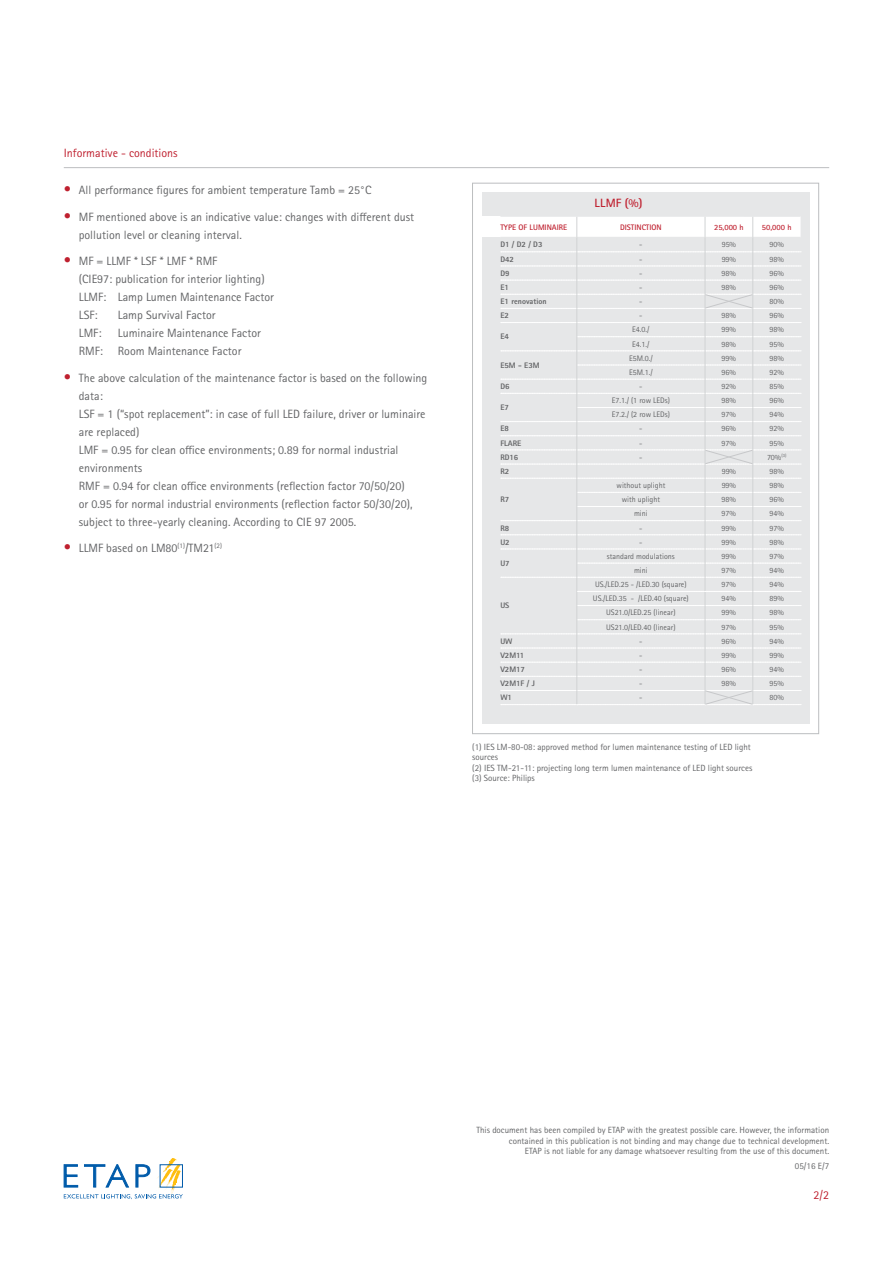
<style>
.page{position:relative;width:893px;height:1263px;background:#fff}
.page>*{position:absolute;margin:0;border:0;box-sizing:border-box;transform-origin:0 0}
.t1{font:12px/18px "Rotis Sans Serif Pro";color:#636466}
.t2{font:12px "Rotis Sans Serif Pro";color:#bf202f}
.t3{font:700 12px "Rotis Sans Serif Pro";color:#bf202f}
.t4{font:9px/10.5px "Rotis Sans Serif Pro";color:#636466;text-align:right}
.t5{font:7.95px "Rotis Sans Serif Pro";color:#636466}
.t6{font:7.95px "Rotis Sans Serif Pro";color:#636466}
.t7{font:800 7.95px "Rotis Sans Serif Pro";color:#636466}
.t8{font:700 7.95px "Rotis Sans Serif Pro";color:#bf202f}
.s1{font-size:14.7px;color:#bf202f}
.s2{font-style:inherit}
</style>
<div class="page">
<div style="left:482px;top:192px;width:328px;height:532px;background:#e6e7e8"></div>
<div style="left:477px;top:217px;width:267px;height:20px;background:#fff"></div>
<svg style="left:64px;top:1158px;width:119px;height:42px"></svg>
<hr style="left:64px;top:167px;width:765px;height:1px;background:#bcbec0">
<svg style="left:500px;top:216px;width:301px;height:489px"></svg>
<p class="t2" style="left:64px;top:146px;width:115px">Informative - conditions</p>
<p class="t1" style="left:64px;top:181px;width:309px"><span class="s1">•</span> All performance figures for ambient temperature Tamb = 25°C</p>
<p class="t1" style="left:79px;top:208px;width:337px;text-indent:-15px"><span class="s1">•</span> MF mentioned above is an indicative value: changes with different dust pollution level or cleaning interval.</p>
<p class="t1" style="left:79px;top:252px;width:197px;text-indent:-15px"><span class="s1">•</span> MF = LLMF * LSF * LMF * RMF<br>(CIE97: publication for interior lighting)<br>LLMF: Lamp Lumen Maintenance Factor<br>LSF:</p>
<p class="t1" style="left:118px;top:306px;width:99px">Lamp Survival Factor</p>
<p class="t1" style="left:79px;top:324px;width:184px;text-indent:39px">Luminaire Maintenance Factor<br>RMF: Room Maintenance Factor</p>
<p class="t1" style="left:79px;top:369px;width:350px;text-indent:-15px"><span class="s1">•</span> The above calculation of the maintenance factor is based on the following data:<br>LSF = 1 (“spot replacement”: in case of full LED failure, driver or luminaire are replaced)<br>LMF = 0.95 for clean office environments; 0.89 for normal industrial environments<br>RMF = 0.94 for clean office environments (reflection factor 70/50/20)<br>or 0.95 for normal industrial environments (reflection factor 50/30/20), subject to three-yearly cleaning. According to CIE 97 2005.</p>
<p class="t1" style="left:64px;top:539px;width:160px"><span class="s1">•</span> LLMF based on LM80<sup>(1)</sup>/TM21<sup>(2)</sup></p>
<p class="t1" style="left:79px;top:324px;width:24px">LMF:</p>
<p class="t3" style="left:595px;top:196px;width:49px">LLMF (%)</p>
<p class="t8" style="left:500px;top:222px;width:68px">TYPE OF LUMINAIRE</p>
<p class="t8" style="left:620px;top:222px;width:43px">DISTINCTION</p>
<p class="t8" style="left:714px;top:222px;width:31px">25,000 h</p>
<p class="t8" style="left:762px;top:222px;width:31px">50,000 h</p>
<p class="t7" style="left:500px;top:240px;width:44px">D1 / D2 / D3</p>
<p class="t5" style="left:639px;top:240px;width:5px">-</p>
<p class="t5" style="left:722px;top:240px;width:16px">95%</p>
<p class="t5" style="left:770px;top:240px;width:16px">90%</p>
<p class="t7" style="left:500px;top:254px;width:15px">D42</p>
<p class="t5" style="left:639px;top:254px;width:5px">-</p>
<p class="t5" style="left:722px;top:254px;width:16px">99%</p>
<p class="t5" style="left:770px;top:254px;width:16px">98%</p>
<p class="t7" style="left:500px;top:268px;width:11px">D9</p>
<p class="t5" style="left:639px;top:268px;width:5px">-</p>
<p class="t5" style="left:722px;top:268px;width:16px">98%</p>
<p class="t5" style="left:770px;top:268px;width:16px">96%</p>
<p class="t7" style="left:500px;top:282px;width:10px">E1</p>
<p class="t5" style="left:639px;top:283px;width:5px">-</p>
<p class="t5" style="left:722px;top:283px;width:16px">98%</p>
<p class="t5" style="left:770px;top:283px;width:16px">96%</p>
<p class="t7" style="left:500px;top:296px;width:48px">E1 renovation</p>
<p class="t5" style="left:639px;top:297px;width:5px">-</p>
<p class="t5" style="left:770px;top:297px;width:16px">80%</p>
<p class="t7" style="left:500px;top:310px;width:10px">E2</p>
<p class="t5" style="left:639px;top:311px;width:5px">-</p>
<p class="t5" style="left:722px;top:311px;width:16px">98%</p>
<p class="t5" style="left:770px;top:311px;width:16px">96%</p>
<p class="t7" style="left:500px;top:332px;width:10px">E4</p>
<p class="t5" style="left:632px;top:325px;width:19px">E4.0./</p>
<p class="t5" style="left:722px;top:325px;width:16px">99%</p>
<p class="t5" style="left:770px;top:325px;width:16px">98%</p>
<p class="t5" style="left:632px;top:339px;width:19px">E4.1./</p>
<p class="t5" style="left:722px;top:339px;width:16px">98%</p>
<p class="t5" style="left:770px;top:339px;width:16px">95%</p>
<p class="t7" style="left:500px;top:360px;width:41px">E5M - E3M</p>
<p class="t5" style="left:629px;top:353px;width:25px">E5M.0./</p>
<p class="t5" style="left:722px;top:353px;width:16px">99%</p>
<p class="t5" style="left:769px;top:353px;width:16px">98%</p>
<p class="t5" style="left:629px;top:367px;width:25px">E5M.1./</p>
<p class="t5" style="left:722px;top:367px;width:16px">96%</p>
<p class="t5" style="left:769px;top:367px;width:16px">92%</p>
<p class="t7" style="left:500px;top:381px;width:11px">D6</p>
<p class="t5" style="left:639px;top:382px;width:5px">-</p>
<p class="t5" style="left:722px;top:382px;width:16px">92%</p>
<p class="t5" style="left:769px;top:382px;width:16px">85%</p>
<p class="t7" style="left:500px;top:402px;width:10px">E7</p>
<p class="t5" style="left:612px;top:396px;width:60px">E7.1./ (1 row LEDs)</p>
<p class="t5" style="left:722px;top:396px;width:16px">98%</p>
<p class="t5" style="left:769px;top:396px;width:16px">96%</p>
<p class="t5" style="left:612px;top:410px;width:60px">E7.2./ (2 row LEDs)</p>
<p class="t5" style="left:722px;top:410px;width:16px">97%</p>
<p class="t5" style="left:769px;top:410px;width:16px">94%</p>
<p class="t7" style="left:500px;top:424px;width:10px">E8</p>
<p class="t5" style="left:639px;top:424px;width:5px">-</p>
<p class="t5" style="left:722px;top:424px;width:16px">96%</p>
<p class="t5" style="left:769px;top:424px;width:16px">92%</p>
<p class="t7" style="left:500px;top:438px;width:23px">FLARE</p>
<p class="t5" style="left:639px;top:438px;width:5px">-</p>
<p class="t5" style="left:722px;top:438px;width:16px">97%</p>
<p class="t5" style="left:769px;top:438px;width:16px">95%</p>
<p class="t7" style="left:500px;top:452px;width:20px">RD16</p>
<p class="t5" style="left:639px;top:452px;width:5px">-</p>
<p class="t5" style="left:767px;top:452px;width:21px">70%<sup>(3)</sup></p>
<p class="t7" style="left:500px;top:466px;width:10px">R2</p>
<p class="t5" style="left:722px;top:466px;width:16px">99%</p>
<p class="t5" style="left:770px;top:466px;width:16px">98%</p>
<p class="t7" style="left:500px;top:494px;width:10px">R7</p>
<p class="t5" style="left:616px;top:481px;width:50px">without uplight</p>
<p class="t5" style="left:722px;top:481px;width:16px">99%</p>
<p class="t5" style="left:770px;top:481px;width:16px">98%</p>
<p class="t5" style="left:622px;top:495px;width:40px">with uplight</p>
<p class="t5" style="left:722px;top:495px;width:16px">98%</p>
<p class="t5" style="left:770px;top:495px;width:16px">96%</p>
<p class="t5" style="left:634px;top:509px;width:15px">mini</p>
<p class="t5" style="left:722px;top:509px;width:16px">97%</p>
<p class="t5" style="left:770px;top:509px;width:16px">94%</p>
<p class="t7" style="left:500px;top:523px;width:10px">R8</p>
<p class="t5" style="left:639px;top:523px;width:5px">-</p>
<p class="t5" style="left:722px;top:523px;width:16px">99%</p>
<p class="t5" style="left:770px;top:523px;width:16px">97%</p>
<p class="t7" style="left:500px;top:537px;width:11px">U2</p>
<p class="t5" style="left:639px;top:537px;width:5px">-</p>
<p class="t5" style="left:722px;top:537px;width:16px">99%</p>
<p class="t5" style="left:770px;top:537px;width:16px">98%</p>
<p class="t7" style="left:500px;top:558px;width:11px">U7</p>
<p class="t5" style="left:607px;top:551px;width:69px">standard modulations</p>
<p class="t5" style="left:722px;top:551px;width:16px">99%</p>
<p class="t5" style="left:770px;top:551px;width:16px">97%</p>
<p class="t5" style="left:634px;top:565px;width:15px">mini</p>
<p class="t5" style="left:722px;top:565px;width:16px">97%</p>
<p class="t5" style="left:769px;top:565px;width:16px">94%</p>
<p class="t7" style="left:500px;top:600px;width:11px">US</p>
<p class="t6" style="left:595px;top:580px;width:93px">US./LED.25 - /LED.30 (<span class="s2">square</span>)</p>
<p class="t6" style="left:722px;top:580px;width:16px">97%</p>
<p class="t6" style="left:769px;top:580px;width:16px">94%</p>
<p class="t6" style="left:593px;top:594px;width:97px">US./LED.35 - /LED.40 (<span class="s2">square</span>)</p>
<p class="t6" style="left:722px;top:594px;width:16px">94%</p>
<p class="t6" style="left:769px;top:594px;width:16px">89%</p>
<p class="t6" style="left:606px;top:608px;width:71px">US21.0/LED.25 (<span class="s2">linear</span>)</p>
<p class="t6" style="left:722px;top:608px;width:16px">99%</p>
<p class="t6" style="left:769px;top:608px;width:16px">98%</p>
<p class="t6" style="left:606px;top:622px;width:71px">US21.0/LED.40 (<span class="s2">linear</span>)</p>
<p class="t6" style="left:722px;top:622px;width:16px">97%</p>
<p class="t6" style="left:769px;top:622px;width:16px">95%</p>
<p class="t7" style="left:500px;top:636px;width:14px">UW</p>
<p class="t6" style="left:639px;top:636px;width:5px">-</p>
<p class="t6" style="left:722px;top:636px;width:16px">96%</p>
<p class="t6" style="left:769px;top:636px;width:16px">94%</p>
<p class="t7" style="left:500px;top:650px;width:25px">V2M11</p>
<p class="t6" style="left:639px;top:650px;width:5px">-</p>
<p class="t6" style="left:722px;top:650px;width:16px">99%</p>
<p class="t6" style="left:769px;top:650px;width:16px">99%</p>
<p class="t7" style="left:500px;top:664px;width:26px">V2M17</p>
<p class="t5" style="left:639px;top:665px;width:5px">-</p>
<p class="t5" style="left:722px;top:665px;width:16px">96%</p>
<p class="t5" style="left:769px;top:665px;width:16px">94%</p>
<p class="t7" style="left:500px;top:678px;width:36px">V2M1F / J</p>
<p class="t5" style="left:639px;top:679px;width:5px">-</p>
<p class="t5" style="left:722px;top:679px;width:16px">98%</p>
<p class="t5" style="left:769px;top:679px;width:16px">95%</p>
<p class="t7" style="left:500px;top:692px;width:13px">W1</p>
<p class="t5" style="left:639px;top:693px;width:5px">-</p>
<p class="t5" style="left:769px;top:693px;width:16px">80%</p>
<p class="t4" style="left:472px;top:741px;width:282px;text-align:left">(1) IES LM-80-08: approved method for lumen maintenance testing of LED light sources<br>(2) IES TM-21-11: projecting long term lumen maintenance of LED light sources (3) Source: Philips</p>
<p class="t4" style="left:476px;top:1125px;width:354px">This document has been compiled by ETAP with the greatest possible care. However, the information contained in this publication is not binding and may change due to technical development.<br>ETAP is not liable for any damage whatsoever resulting from the use of this document.</p>
<p class="t4" style="left:795px;top:1161px;width:36px">05/16 E/7</p>
<p class="t2" style="left:814px;top:1188px;width:17px">2/2</p>
</div>
